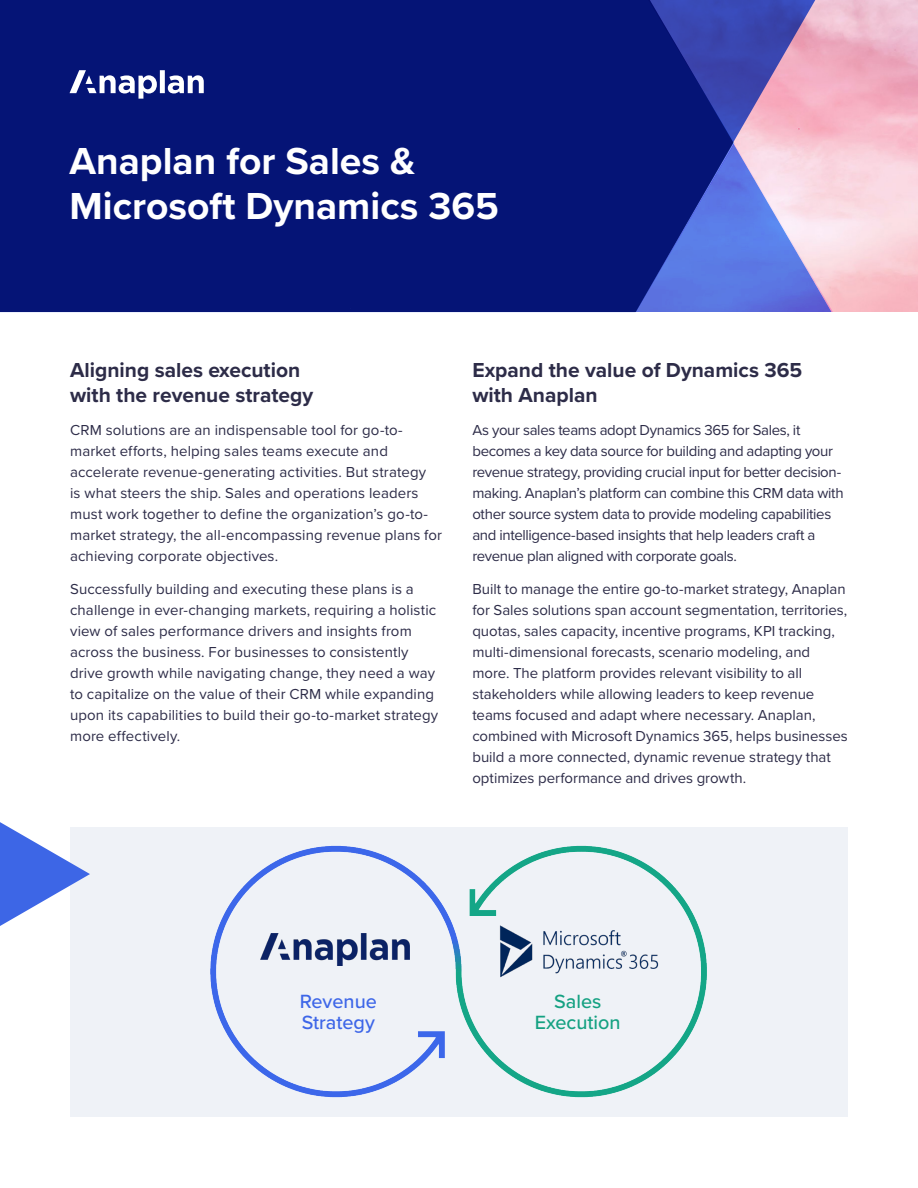
<style>
.page{position:relative;width:918px;height:1188px;background:#fff}
.page>*{position:absolute;margin:0;border:0;box-sizing:border-box;transform-origin:0 0}
.t1{font:700 39px/45px "Proxima Nova";color:#fff}
.Bullets{font:700 21px/25.2px "Proxima Nova";color:#2d2c48}
.Bullets-2{font:500 19.8px "Proxima Nova";color:#3d66e8}
.Bullets-3{font:500 19.8px "Proxima Nova";color:#14a182}
.Bullets-4{font:15px/21px "Proxima Nova";color:#2d2c48}
.Bullets-5{font:15px/21px "Proxima Nova";letter-spacing:-.025em;color:#2d2c48}
</style>
<div class="page">
<div style="left:70px;top:828px;width:778px;height:289px;background:#eff2f7"></div>
<svg style="left:0;top:822px;width:90px;height:104px"></svg>
<svg style="left:0;top:0;width:845px;height:312px;background:#202a87"></svg>
<svg style="left:70px;top:70px;width:134px;height:29px"></svg>
<img style="left:199px;top:827px;width:520px;height:271px">
<img style="left:261px;top:934px;width:149px;height:32px">
<img style="left:496px;top:924px;width:165px;height:55px">
<p class="t1" style="left:70px;top:137px;width:431px">Anaplan for Sales &amp;<br>Microsoft Dynamics 365</p>
<p class="Bullets" style="left:70px;top:357px;width:245px">Aligning sales execution with the revenue strategy</p>
<p class="Bullets-4" style="left:70px;top:419px;width:374px">CRM solutions are an indispensable tool for go-to&shy;market efforts, helping sales teams execute and accelerate revenue-generating activities. But strategy<br>is what steers the ship. Sales and operations leaders must work together to define the organization’s go-to&shy;market strategy, the all-encompassing revenue plans for achieving corporate objectives.</p>
<p class="Bullets-4" style="left:70px;top:578px;width:370px">Successfully building and executing these plans is a challenge in ever-changing markets, requiring a holistic view of sales performance drivers and insights from across the business. For businesses to consistently drive growth while navigating change, they need a way to capitalize on the value of their CRM while expanding upon its capabilities to build their go-to-market strategy more effectively.</p>
<p class="Bullets" style="left:472px;top:357px;width:331px">Expand the value of Dynamics 365 with Anaplan</p>
<p class="Bullets-5" style="left:472px;top:419px;width:373px">As your sales teams adopt Dynamics 365 for Sales, it becomes a key data source for building and adapting your revenue strategy, providing crucial input for better decision&shy;making. Anaplan’s platform can combine this CRM data with other source system data to provide modeling capabilities and intelligence-based insights that help leaders craft a revenue plan aligned with corporate goals.</p>
<p class="Bullets-4" style="left:472px;top:578px;width:377px">Built to manage the entire go-to-market strategy, Anaplan for Sales solutions span account segmentation, territories, quotas, sales capacity, incentive programs, KPI tracking, multi-dimensional forecasts, scenario modeling, and more. The platform provides relevant visibility to all stakeholders while allowing leaders to keep revenue teams focused and adapt where necessary. Anaplan, combined with Microsoft Dynamics 365, helps businesses build a more connected, dynamic revenue strategy that optimizes performance and drives growth.</p>
<p class="Bullets-2" style="left:300px;top:987px;width:79px">Revenue</p>
<p class="Bullets-2" style="left:302px;top:1008px;width:75px">Strategy</p>
<p class="Bullets-3" style="left:554px;top:987px;width:49px">Sales</p>
<p class="Bullets-3" style="left:535px;top:1008px;width:87px">Execution</p>
</div>
